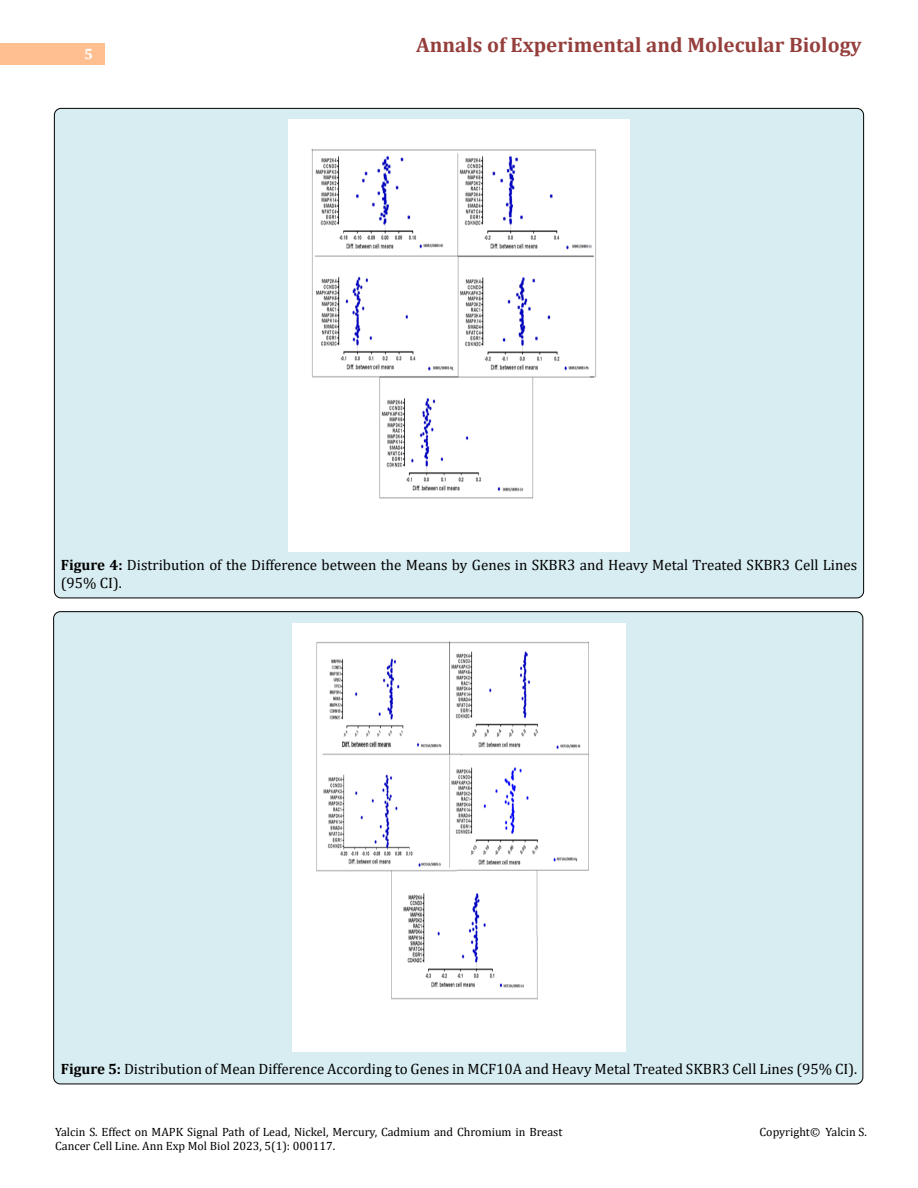
<style>
.page{position:relative;width:918px;height:1188px;background:#fff}
.page>*{position:absolute;margin:0;border:0;box-sizing:border-box;transform-origin:0 0}
.t1{font:700 21px "Cambria";color:#953f3c}
.t2{font:15px/18px "Cambria";color:#000}
.t3{font:700 15px "Cambria";color:#fff}
.t4{font:12px/14.4px "Cambria";color:#000}
.s1{font-weight:700}
</style>
<div class="page">
<div style="left:0;top:43px;width:105px;height:21px;background:#ffbf91"></div>
<div style="left:54px;top:612px;width:809px;height:472px;background:#d8edf2;border-radius:7px"></div>
<div style="left:54px;top:108px;width:810px;height:490px;background:#d8edf2;border-radius:7px"></div>
<img style="left:288px;top:120px;width:342px;height:431px">
<img style="left:292px;top:624px;width:334px;height:428px">
<p class="t3" style="left:84px;top:44px;width:10px">5</p>
<h1 class="t1" style="left:416px;top:30px;width:447px">Annals of Experimental and Molecular Biology</h1>
<p class="t2" style="left:61px;top:555px;width:798px"><span class="s1">Figure 4:</span> Distribution of the Difference between the Means by Genes in SKBR3 and Heavy Metal Treated SKBR3 Cell Lines (95% CI).</p>
<p class="t2" style="left:61px;top:1059px;width:798px"><span class="s1">Figure 5:</span> Distribution of Mean Difference According to Genes in MCF10A and Heavy Metal Treated SKBR3 Cell Lines (95% CI).</p>
<p class="t4" style="left:55px;top:1124px;width:509px">Yalcin S. Effect on MAPK Signal Path of Lead, Nickel, Mercury, Cadmium and Chromium in Breast<br>Cancer Cell Line. Ann Exp Mol Biol 2023, 5(1): 000117.</p>
<p class="t4" style="left:760px;top:1124px;width:109px">Copyright© Yalcin S.</p>
</div>
